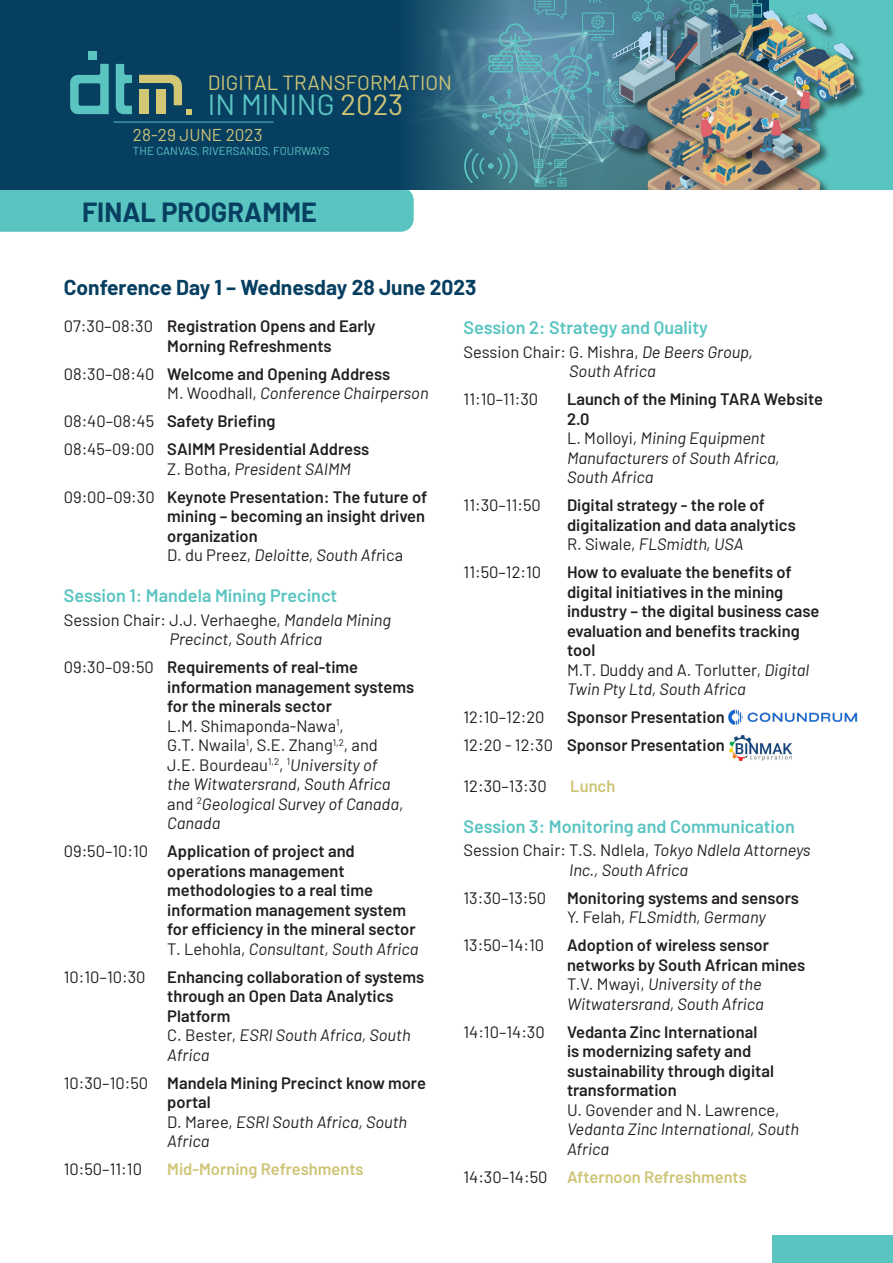
<style>
.page{position:relative;width:893px;height:1263px;background:#fff}
.page>*{position:absolute;margin:0;border:0;box-sizing:border-box;transform-origin:0 0}
.t1{font:29.25px "Barlow";color:#5ac4c1}
.FF_HEADS{font:700 27px "Barlow";color:#073f61}
.t2{font:700 21px "Barlow";color:#073f61}
.t3{font:20.55px "Barlow";color:#cec476}
.t4{font:600 18px "Barlow";color:#5ac4c1}
.t5{font:17.1px "Barlow";color:#cec476}
.t6{font:600 16.5px/19.5px "Barlow";color:#231f20}
.t7{font:16.5px/19.5px "Barlow";color:#231f20}
.t8{font:italic 16.5px/19.5px "Barlow";color:#231f20}
.t9{font:600 16.5px "Barlow";color:#cec476}
.t10{font:11.55px "Barlow";color:#5ac4c1}
.s1{color:#cec476}
.s2{font-weight:400}
.s3{font-weight:400;font-style:italic}
.s4{font-style:normal}
.s5{font-weight:600}
.s6{font-style:italic}
.s7{font-weight:600;font-style:normal}
.s8{font-weight:400;color:#231f20}
</style>
<div class="page">
<div style="left:0;top:190px;width:414px;height:42px;background:#5ac4c1"></div>
<div style="left:0;top:0;width:770px;height:190px;background:#073f61"></div>
<div style="left:770px;top:0;width:123px;height:190px;background:#5ac4c1"></div>
<img style="left:409px;top:0;width:174px;height:190px">
<hr style="left:114px;top:122px;width:160px;height:1px;background:#5ac4c1">
<svg style="left:70px;top:64px;width:39px;height:50px"></svg>
<div style="left:88px;top:52px;width:8px;height:8px;background:#5ac4c1"></div>
<svg style="left:116px;top:64px;width:16px;height:50px"></svg>
<svg style="left:139px;top:75px;width:53px;height:40px"></svg>
<svg style="left:464px;top:0;width:119px;height:186px;background:#568fa2"></svg>
<img style="left:583px;top:0;width:281px;height:190px">
<div style="left:772px;top:1235px;width:121px;height:28px;background:#5ac4c1"></div>
<img style="left:728px;top:709px;width:130px;height:16px">
<img style="left:729px;top:735px;width:63px;height:26px">
<p class="t3" style="left:208px;top:67px;width:246px">DIGITAL TRANSFORMATION</p>
<p class="t1" style="left:208px;top:83px;width:197px">IN MINING <span class="s1">2023</span></p>
<p class="t5" style="left:133px;top:122px;width:131px">28-29 JUNE 2023</p>
<p class="t10" style="left:133px;top:142px;width:198px">THE CANVAS, RIVERSANDS, FOURWAYS</p>
<p class="FF_HEADS" style="left:82px;top:192px;width:236px">FINAL PROGRAMME</p>
<p class="t2" style="left:64px;top:272px;width:414px">Conference Day 1 – Wednesday 28 June 2023</p>
<p class="t6" style="left:167px;top:315px;width:210px;text-indent:-104px"><span class="s2">07:30–08:30</span> Registration Opens and Early<br>Morning Refreshments</p>
<p class="t6" style="left:167px;top:363px;width:263px;text-indent:-104px"><span class="s2">08:30–08:40</span> Welcome and Opening Address<br><span class="s2">M. Woodhall,</span> <span class="s3">Conference Chairperson</span></p>
<p class="t6" style="left:64px;top:410px;width:213px"><span class="s2">08:40–08:45</span> Safety Briefing</p>
<p class="t6" style="left:167px;top:438px;width:203px;text-indent:-104px"><span class="s2">08:45–09:00</span> SAIMM Presidential Address<br><span class="s2">Z. Botha,</span> <span class="s3">President SAIMM</span></p>
<p class="t6" style="left:167px;top:486px;width:261px;text-indent:-104px"><span class="s2">09:00–09:30</span> Keynote Presentation: The future of mining – becoming an insight driven organization<br><span class="s2">D. du Preez,</span> <span class="s3">Deloitte, South Afr</span><span class="s2">ica</span></p>
<p class="t4" style="left:64px;top:582px;width:275px">Session 1: Mandela Mining Precinct</p>
<p class="t8" style="left:170px;top:609px;width:223px;text-indent:-106px"><span class="s4">Session Chair: J.J. Verhaeghe,</span> Mandela Mining<br>Precinct, South Africa</p>
<p class="t7" style="left:167px;top:656px;width:248px;text-indent:-104px">09:30–09:50 <span class="s5">Requirements of real-time information management systems for the minerals sector<br></span>L.M. Shimaponda-Nawa<sup>1</sup>,<br>G.T. Nwaila<sup>1</sup>, S.E. Zhang<sup>1,2</sup>, and<br>J.E. Bourdeau<sup>1,2</sup>, <sup>1</sup><span class="s6">University of<br>the Witwatersrand</span>, <span class="s6">South Africa </span>and <sup>2</sup><span class="s6">Geological Survey of Canada</span>,<br><span class="s6">Canada</span></p>
<p class="t6" style="left:167px;top:840px;width:253px;text-indent:-104px"><span class="s2">09:50–10:10</span> Application of project and operations management methodologies to a real time information management system for efficiency in the mineral sector <span class="s2">T. Lehohla,</span> <span class="s3">Consultant, South Africa</span></p>
<p class="t7" style="left:64px;top:966px;width:83px">10:10–10:30</p>
<p class="t6" style="left:167px;top:966px;width:259px">Enhancing collaboration of systems through an Open Data Analytics<br>Platform<br><span class="s2">C. Bester,</span> <span class="s3">ESRI South Africa, South<br>Africa</span></p>
<p class="t6" style="left:167px;top:1072px;width:260px;text-indent:-104px"><span class="s2">10:30–10:50</span> Mandela Mining Precinct know more portal<br><span class="s2">D. Maree,</span> <span class="s3">ESRI South Africa, South<br>Africa</span></p>
<p class="t7" style="left:64px;top:1158px;width:80px">10:50–11:10</p>
<p class="t9" style="left:167px;top:1157px;width:198px">Mid-Morning Refreshments</p>
<p class="t4" style="left:463px;top:314px;width:246px">Session 2: Strategy and Quality</p>
<p class="t8" style="left:463px;top:340px;width:291px;text-align:center"><span class="s4">Session Chair: G. Mishra,</span> De Beers Group,<br>South Africa</p>
<p class="t7" style="left:463px;top:388px;width:76px">11:10–11:30</p>
<p class="t8" style="left:567px;top:388px;width:257px"><span class="s7">Launch of the Mining TARA Website<br>2.0<br></span><span class="s4">L. Molloyi</span>, Mining Equipment<br>Manufacturers of South Africa,<br>South Africa</p>
<p class="t7" style="left:463px;top:494px;width:79px">11:30–11:50</p>
<p class="t6" style="left:567px;top:494px;width:230px">Digital strategy - the role of digitalization and data analytics<br><span class="s2">R. Siwale,</span> <span class="s3">FLSmidth, USA</span></p>
<p class="t7" style="left:463px;top:561px;width:79px">11:50–12:10</p>
<p class="t6" style="left:567px;top:561px;width:254px">How to evaluate the benefits of digital initiatives in the mining industry – the digital business case evaluation and benefits tracking tool<br><span class="s2">M.T. Duddy and A. Torlutter,</span> <span class="s3">Digital<br>Twin Pty Ltd, South Africa</span></p>
<p class="t7" style="left:463px;top:706px;width:83px">12:10–12:20</p>
<p class="t6" style="left:567px;top:706px;width:159px">Sponsor Presentation</p>
<p class="t6" style="left:463px;top:734px;width:263px"><span class="s2">12:20 - 12:30</span> Sponsor Presentation</p>
<p class="t7" style="left:463px;top:775px;width:85px">12:30–13:30</p>
<p class="t9" style="left:570px;top:774px;width:46px">Lunch</p>
<p class="t4" style="left:463px;top:813px;width:333px">Session 3: Monitoring and Communication</p>
<p class="t8" style="left:569px;top:839px;width:243px;text-indent:-106px"><span class="s4">Session Chair: T.S. Ndlela,</span> Tokyo Ndlela Attorneys<br>Inc., South Africa</p>
<p class="t7" style="left:463px;top:887px;width:84px">13:30–13:50</p>
<p class="t6" style="left:567px;top:887px;width:233px">Monitoring systems and sensors<br><span class="s2">Y. Felah,</span> <span class="s3">FLSmidth, Germany</span></p>
<p class="t7" style="left:463px;top:934px;width:82px">13:50–14:10</p>
<p class="t6" style="left:567px;top:934px;width:240px">Adoption of wireless sensor networks by South African mines<br><span class="s2">T.V. Mwayi,</span> <span class="s3">University of the<br>Witwatersrand, South Africa</span></p>
<p class="t7" style="left:463px;top:1021px;width:83px">14:10–14:30</p>
<p class="t6" style="left:567px;top:1021px;width:234px">Vedanta Zinc International<br>is modernizing safety and sustainability through digital transformation<br><span class="s2">U. Govender and N. Lawrence,<br></span><span class="s3">Vedanta Zinc International, South<br>Africa</span></p>
<p class="t9" style="left:463px;top:1165px;width:285px"><span class="s8">14:30–14:50</span> Afternoon Refreshments</p>
</div>
